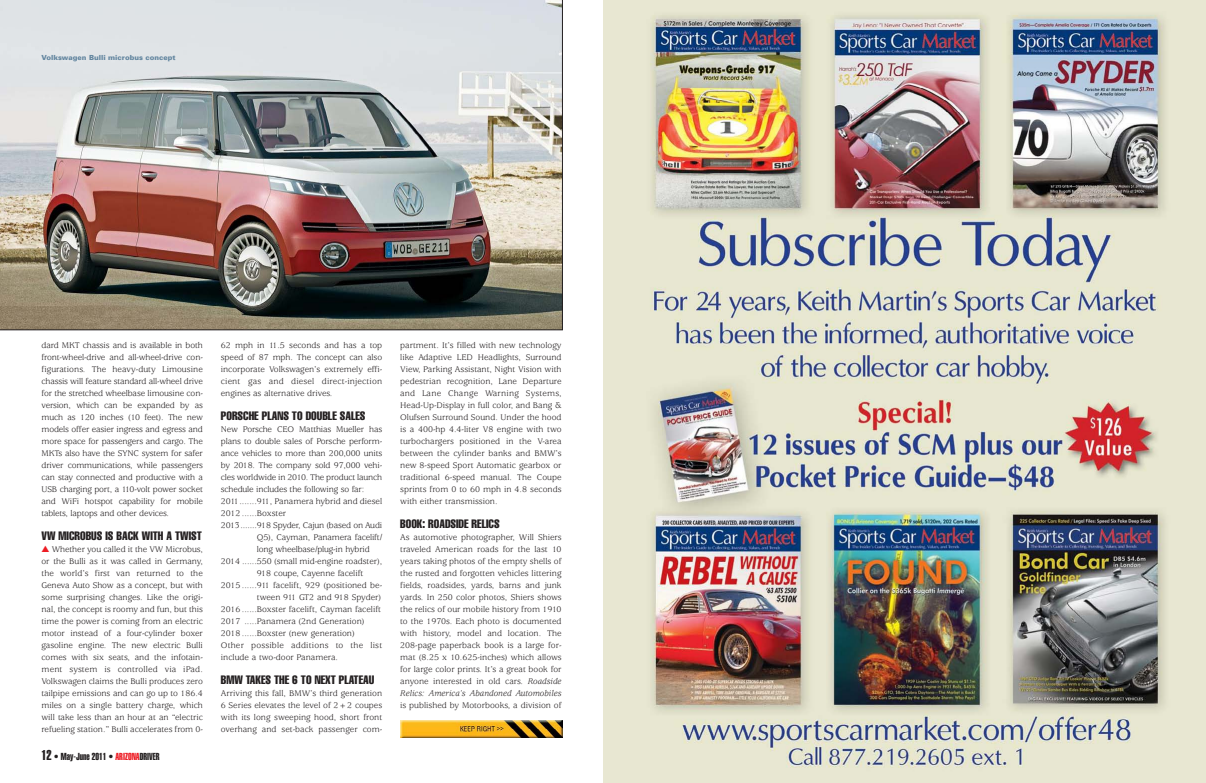
<style>
.page{position:relative;width:1206px;height:783px;background:#fff}
.page>*{position:absolute;margin:0;border:0;box-sizing:border-box;transform-origin:0 0}
.t1{font:extra-condensed 12px "Helvetica";color:#231f20}
.t2{font:10px "Helvetica Extra Compressed";color:#231f20}
.t3{font:9px/12px "Usherwood";letter-spacing:-.005em;color:#231f20;text-align:justify}
.t4{font:9px "Usherwood";letter-spacing:.02em;color:#231f20}
.t5{font:900 7px "Univers";color:#62859f}
.s1{color:#ed1c24}
.s2{font-size:14px}
.s3{font-style:italic}
</style>
<div class="page">
<img style="left:603px;top:0;width:603px;height:783px">
<img style="left:0;top:0;width:563px;height:330px">
<img style="left:400px;top:720px;width:162px;height:18px">
<p class="t5" style="left:42px;top:55px;width:135px">Volkswagen Bulli microbus concept</p>
<p class="t3" style="left:42px;top:340px;width:163px">dard MKT chassis and is available in both front-wheel-drive and all-wheel-drive con&shy;figurations. The heavy-duty Limousine chassis will feature standard all-wheel drive for the stretched wheelbase limousine con&shy;version, which can be expanded by as much as 120 inches (10 feet). The new models offer easier ingress and egress and more space for passengers and cargo. The MKTs also have the SYNC system for safer driver communications, while passengers can stay connected and productive with a USB charging port, a 110-volt power socket and WiFi hotspot capability for mobile tablets, laptops and other devices.</p>
<h1 class="t1" style="left:42px;top:531px;width:162px">VW MICROBUS IS BACK WITH A TWIST</h1>
<p class="t3" style="left:42px;top:544px;width:163px"><span class="s1">▲</span> Whether you called it the VW Microbus, or the Bulli as it was called in Germany, the world’s first van returned to the Geneva Auto Show as a concept, but with some surprising changes. Like the origi&shy;nal, the concept is roomy and fun, but this time the power is coming from an electric motor instead of a four-cylinder boxer gasoline engine. The new electric Bulli comes with six seats, and the infotain&shy;ment system is controlled via iPad.<br>Volkswagen claims the Bulli produces zero tailpipe emissions and can go up to 186.4 miles on a single battery charge, which will take less than an hour at an “electric refueling station.” Bulli accelerates from 0-</p>
<p class="t2" style="left:41px;top:753px;width:120px"><span class="s2">12</span> • May-June 2011 • <span class="s1">ARIZONA</span>DRIVER</p>
<p class="t3" style="left:221px;top:340px;width:163px">62 mph in 11.5 seconds and has a top speed of 87 mph. The concept can also incorporate Volks wagen’s extremely effi&shy;cient gas and diesel direct-injection engines as alternative drives.</p>
<h1 class="t1" style="left:221px;top:411px;width:146px">PORSCHE PLANS TO DOUBLE SALES</h1>
<p class="t3" style="left:221px;top:424px;width:163px">New Porsche CEO Matthias Mueller has</p>
<p class="t3" style="left:221px;top:436px;width:163px">plans to double sales of Porsche perform-</p>
<p class="t3" style="left:221px;top:448px;width:163px">ance vehicles to more than 200,000 units</p>
<p class="t3" style="left:221px;top:460px;width:163px">by 2018. The company sold 97,000 vehi-</p>
<p class="t3" style="left:221px;top:472px;width:163px">cles worldwide in 2010. The product launch</p>
<p class="t3" style="left:221px;top:484px;width:145px">schedule includes the following so far:</p>
<p class="t3" style="left:221px;top:496px;width:163px">2011.......911, Panamera hybrid and diesel</p>
<p class="t3" style="left:221px;top:508px;width:67px">2012 ......Boxster</p>
<p class="t3" style="left:221px;top:520px;width:163px">2013.......918 Spyder, Cajun (based on Audi</p>
<p class="t3" style="left:257px;top:532px;width:127px">Q5), Cayman, Panamera facelift/</p>
<p class="t3" style="left:257px;top:544px;width:114px">long wheelbase/plug-in hybrid</p>
<p class="t3" style="left:221px;top:556px;width:163px">2014 ......550 (small mid-engine roadster),</p>
<p class="t3" style="left:257px;top:568px;width:108px">918 coupe, Cayenne facelift</p>
<p class="t3" style="left:221px;top:580px;width:163px">2015 ......911 facelift, 929 (positioned be -</p>
<p class="t3" style="left:257px;top:592px;width:126px">tween 911 GT2 and 918 Spyder)</p>
<p class="t3" style="left:221px;top:604px;width:162px">2016 ......Boxster facelift, Cayman facelift</p>
<p class="t3" style="left:221px;top:616px;width:145px">2017 .....Panamera (2nd Generation)</p>
<p class="t3" style="left:221px;top:628px;width:135px">2018 ......Boxster (new generation)</p>
<p class="t4" style="left:221px;top:642px;width:163px">Other possible additions to the list</p>
<p class="t3" style="left:221px;top:652px;width:119px">include a two-door Panamera.</p>
<h1 class="t1" style="left:221px;top:675px;width:155px">BMW TAKES THE 6 TO NEXT PLATEAU</h1>
<p class="t3" style="left:221px;top:688px;width:163px">Arriving this fall, BMW’s third generation 6 Series elevates the level of 2+2 coupes with its long sweeping hood, short front overhang and set-back passenger com-</p>
<p class="t3" style="left:400px;top:340px;width:163px">partment. It’s filled with new technology like Adaptive LED Headlights, Surround View, Parking Assis tant, Night Vision with pedestrian recognition, Lane Departure and Lane Change Warning Systems, Head-Up-Display in full color, and Bang &amp; Olufsen Surround Sound. Under the hood is a 400-hp 4.4-liter V8 engine with two turbochargers positioned in the V-area between the cylinder banks and BMW’s new 8-speed Sport Automatic gearbox or traditional 6-speed manual. The Coupe sprints from 0 to 60 mph in 4.8 seconds with either transmission.</p>
<h1 class="t1" style="left:400px;top:519px;width:101px">BOOK: ROADSIDE RELICS</h1>
<p class="t3" style="left:400px;top:532px;width:163px">As automotive photographer, Will Shiers traveled American roads for the last 10 years taking photos of the empty shells of the rusted and forgotten vehicles littering fields, roadsides, yards, barns and junk yards. In 250 color photos, Shiers shows the relics of our mobile history from 1910 to the 1970s. Each photo is documented with history, model and location. The 208-page paperback book is a large for&shy;mat (8.25 x 10.625-inches) which allows for large color prints. It’s a great book for anyone interested in old cars. <span class="s3">Roadside Relics: America’s Abandoned Automobiles</span></p>
<p class="t3" style="left:400px;top:700px;width:163px">is published by Motorbooks, a division of</p>
</div>
